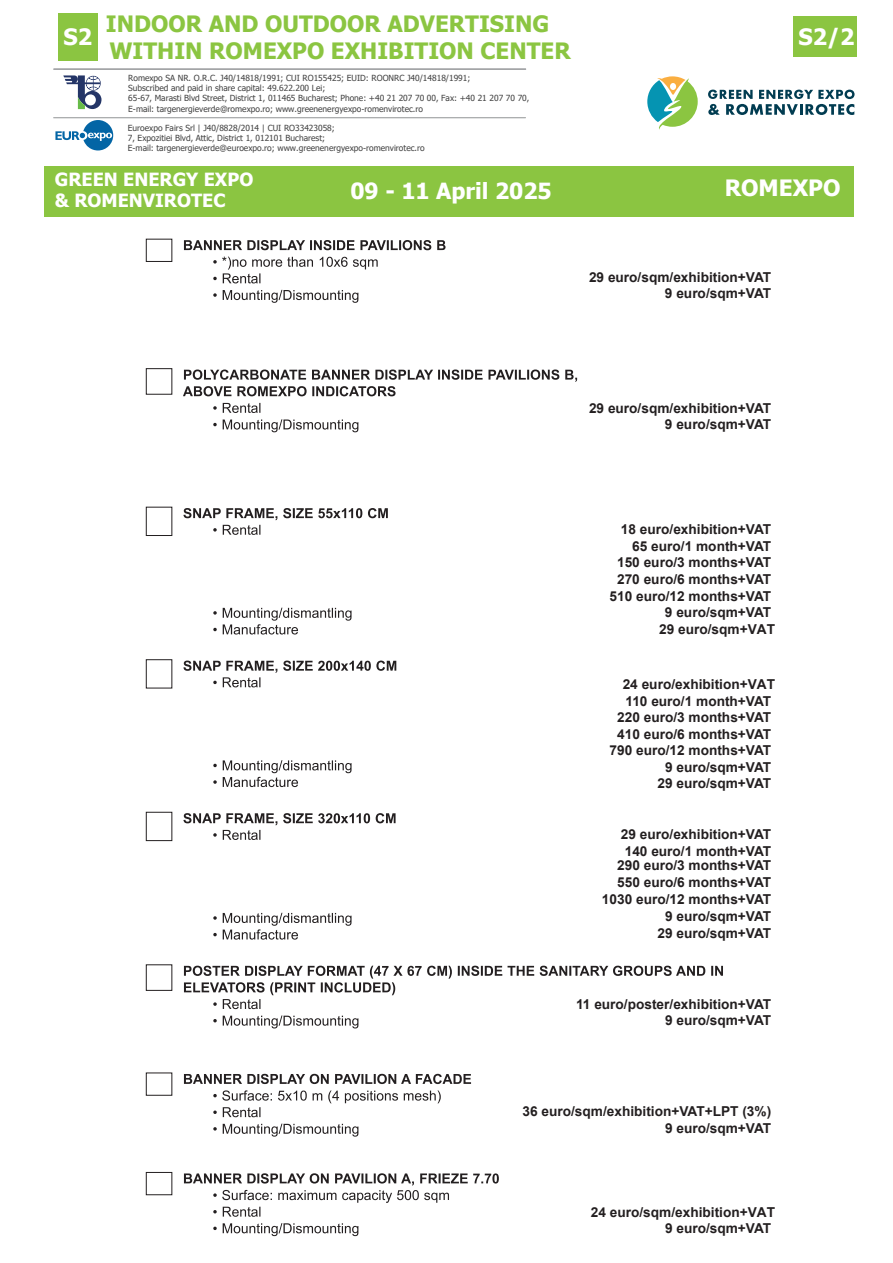
<style>
.page{position:relative;width:893px;height:1263px;background:#fff}
.page>*{position:absolute;margin:0;border:0;box-sizing:border-box;transform-origin:0 0}
.t1{font:700 22.5px/27px "Tahoma";color:#8bc541}
.t2{font:700 22.5px "Tahoma";color:#fff}
.t3{font:700 22.2px "Tahoma";color:#fff}
.t4{font:700 18.15px/21.8px "Tahoma";color:#fff}
.t5{font:700 13.65px/16.5px "Arial";color:#231f20;text-align:right}
.t6{font:8.4px/10.1px "Tahoma";color:#424242}
.s1{font-style:inherit}
</style>
<div class="page">
<div style="left:146px;top:239px;width:26px;height:23px;border:1px solid #231f20"></div>
<svg style="left:184px;top:240px;width:262px;height:10px"></svg>
<svg style="left:213px;top:257px;width:165px;height:26px"></svg>
<svg style="left:213px;top:290px;width:145px;height:13px"></svg>
<div style="left:146px;top:368px;width:26px;height:27px;border:1px solid #231f20"></div>
<svg style="left:183px;top:369px;width:394px;height:27px"></svg>
<svg style="left:213px;top:403px;width:47px;height:10px"></svg>
<svg style="left:213px;top:419px;width:145px;height:13px"></svg>
<div style="left:146px;top:507px;width:26px;height:29px;border:1px solid #231f20"></div>
<svg style="left:183px;top:508px;width:205px;height:27px"></svg>
<svg style="left:213px;top:608px;width:139px;height:26px"></svg>
<div style="left:146px;top:659px;width:26px;height:29px;border:1px solid #231f20"></div>
<svg style="left:183px;top:660px;width:213px;height:27px"></svg>
<svg style="left:213px;top:760px;width:139px;height:27px"></svg>
<div style="left:146px;top:812px;width:26px;height:29px;border:1px solid #231f20"></div>
<svg style="left:183px;top:813px;width:213px;height:27px"></svg>
<svg style="left:213px;top:913px;width:139px;height:27px"></svg>
<div style="left:146px;top:964px;width:26px;height:27px;border:1px solid #231f20"></div>
<svg style="left:184px;top:966px;width:539px;height:43px"></svg>
<svg style="left:213px;top:1015px;width:145px;height:13px"></svg>
<div style="left:146px;top:1072px;width:26px;height:24px;border:1px solid #231f20"></div>
<svg style="left:184px;top:1074px;width:287px;height:10px"></svg>
<svg style="left:213px;top:1090px;width:228px;height:27px"></svg>
<svg style="left:213px;top:1124px;width:145px;height:12px"></svg>
<div style="left:146px;top:1172px;width:26px;height:23px;border:1px solid #231f20"></div>
<svg style="left:184px;top:1173px;width:315px;height:44px"></svg>
<svg style="left:213px;top:1223px;width:145px;height:13px"></svg>
<div style="left:793px;top:16px;width:64px;height:41px;background:#8bc541"></div>
<div style="left:58px;top:13px;width:40px;height:48px;background:#8bc541"></div>
<div style="left:44px;top:166px;width:810px;height:51px;background:#8bc541"></div>
<svg style="left:647px;top:76px;width:51px;height:54px"></svg>
<svg style="left:708px;top:90px;width:146px;height:25px"></svg>
<hr style="left:54px;top:69px;width:472px;height:1px;background:#939598">
<hr style="left:54px;top:117px;width:471px;height:1px;background:#919495">
<svg style="left:55px;top:120px;width:58px;height:30px"></svg>
<svg style="left:63px;top:75px;width:38px;height:34px"></svg>
<h1 class="t1" style="left:106px;top:11px;width:466px">INDOOR AND OUTDOOR ADVERTISING<br>WITHIN ROMEXPO EXHIBITION CENT<span class="s1">E</span>R</h1>
<p class="t6" style="left:128px;top:74px;width:403px">Romexpo SA NR. O.R.C. J40/14818/1991; CUI RO155425; EUID: ROONRC J40/14818/1991;<br>Subscribed and paid in share capital: 49.622.200 Lei;<br>65-67, Marasti Blvd Street, District 1, 011465 Bucharest; Phone: +40 21 207 70 00, Fax: +40 21 207 70 70, E-mail: targenergieverde@romexpo.ro; www.greenenergyexpo-romenvirotec.ro</p>
<p class="t6" style="left:128px;top:123px;width:298px">Euroexpo Fairs Srl | J40/8828/2014 | CUI RO33423058;<br>7, Expozitiei Blvd, Attic, District 1, 012101 Bucharest;<br>E-mail: targenergieverde@euroexpo.ro; www.greenenergyexpo-romenvirotec.ro</p>
<h1 class="t2" style="left:63px;top:21px;width:30px">S2</h1>
<h1 class="t2" style="left:798px;top:21px;width:57px">S2/2</h1>
<h3 class="t4" style="left:55px;top:169px;width:200px">GREEN ENERGY EXPO &amp; ROMENVIROTEC</h3>
<h2 class="t3" style="left:350px;top:175px;width:203px">09 - 11 April 2025</h2>
<h1 class="t2" style="left:725px;top:173px;width:117px">ROMEXPO</h1>
<p class="t5" style="left:589px;top:269px;width:184px">29 euro/sqm/exhibition+VAT<br>9 euro/sqm+VAT</p>
<p class="t5" style="left:589px;top:400px;width:184px">29 euro/sqm/exhibition+VAT<br>9 euro/sqm+VAT</p>
<p class="t5" style="left:609px;top:521px;width:167px">18 euro/exhibition+VAT<br>65 euro/1 month+VAT<br>150 euro/3 months+VAT<br>270 euro/6 months+VAT<br>510 euro/12 months+VAT<br>9 euro/sqm+VAT<br>29 euro/sqm+VAT</p>
<p class="t5" style="left:609px;top:676px;width:167px">24 euro/exhibition+VAT<br>110 euro/1 month+VAT<br>220 euro/3 months+VAT<br>410 euro/6 months+VAT<br>790 euro/12 months+VAT<br>9 euro/sqm+VAT<br>29 euro/sqm+VAT</p>
<p class="t5" style="left:621px;top:826px;width:152px;text-align:left">29 euro/exhibition+VAT<br>140 euro/1 month+VAT</p>
<p class="t5" style="left:602px;top:857px;width:171px">290 euro/3 months+VAT<br>550 euro/6 months+VAT<br>1030 euro/12 months+VAT<br>9 euro/sqm+VAT</p>
<p class="t5" style="left:657px;top:925px;width:115px">29 euro/sqm+VAT</p>
<p class="t5" style="left:576px;top:996px;width:197px">11 euro/poster/exhibition+VAT<br>9 euro/sqm+VAT</p>
<p class="t5" style="left:522px;top:1103px;width:250px">36 euro/sqm/exhibition+VAT+LPT (3%)<br>9 euro/sqm+VAT</p>
<p class="t5" style="left:591px;top:1203px;width:186px">24 euro/sqm/exhibition+VAT<br>9 euro/sqm+VAT</p>
</div>
